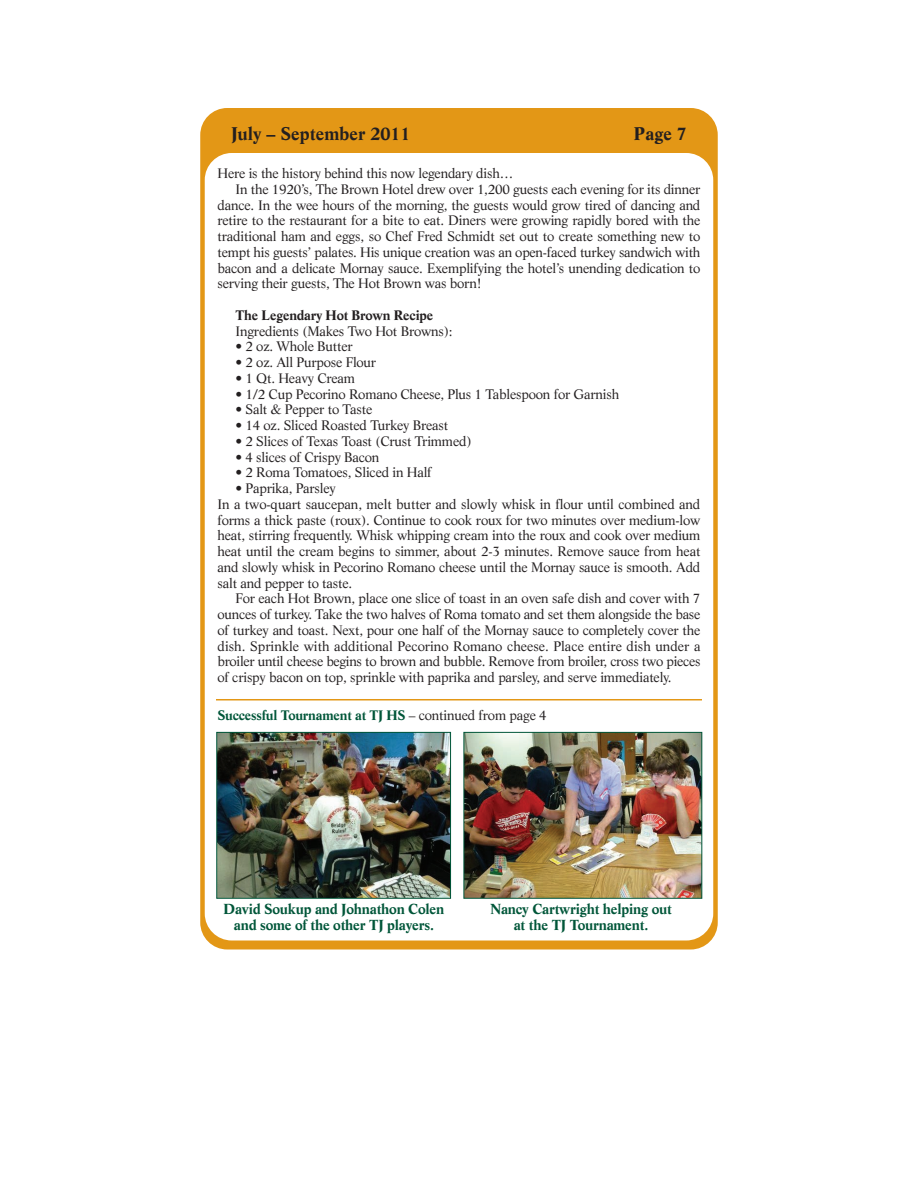
<style>
.page{position:relative;width:918px;height:1188px;background:#fff}
.page>*{position:absolute;margin:0;border:0;box-sizing:border-box;transform-origin:0 0}
.t1{font:700 18px "Life";color:#231f20}
.t2{font:700 14.25px/15.8px "Life";letter-spacing:-.015em;color:#005639;text-align:center}
.t3{font:13.5px/15.8px "Life";letter-spacing:-.015em;color:#231f20}
.t4{font:700 13.5px "Life";letter-spacing:-.015em;color:#005639}
.t5{font:700 13.5px "Life";letter-spacing:-.015em;color:#231f20}
.s1{font-weight:400;color:#231f20}
</style>
<div class="page">
<div style="left:200px;top:108px;width:518px;height:842px;background:#e39716;border-radius:27px"></div>
<div style="left:205px;top:153px;width:508px;height:787px;background:#fff;border-radius:27px"></div>
<img style="left:218px;top:734px;width:231px;height:163px">
<div style="left:216px;top:732px;width:235px;height:167px;border:1px solid #005639"></div>
<img style="left:466px;top:734px;width:234px;height:163px">
<div style="left:464px;top:732px;width:238px;height:167px;border:1px solid #005639"></div>
<hr style="left:216px;top:699px;width:486px;height:1px;background:#e39716">
<h1 class="t1" style="left:231px;top:126px;width:181px">July – September 2011</h1>
<h1 class="t1" style="left:634px;top:126px;width:55px">Page 7</h1>
<p class="t3" style="left:218px;top:167px;width:297px">Here is the history behind this now legendary dish…</p>
<p class="t3" style="left:236px;top:182px;width:467px">In the 1920’s, The Brown Hotel drew over 1,200 guests each evening for its dinner</p>
<p class="t3" style="left:218px;top:198px;width:485px">dance. In the wee hours of the morning, the guests would grow tired of dancing and</p>
<p class="t3" style="left:218px;top:214px;width:485px">retire to the restaurant for a bite to eat. Diners were growing rapidly bored with the</p>
<p class="t3" style="left:218px;top:230px;width:485px">traditional ham and eggs, so Chef Fred Schmidt set out to create something new to</p>
<p class="t3" style="left:217px;top:245px;width:484px">tempt his guests’ palates. His unique creation was an open-faced turkey sandwich with</p>
<p class="t3" style="left:218px;top:261px;width:485px">bacon and a delicate Mornay sauce. Exemplifying the hotel’s unending dedication to</p>
<p class="t3" style="left:218px;top:277px;width:266px">serving their guests, The Hot Brown was born!</p>
<p class="t5" style="left:236px;top:310px;width:199px">The Legendary Hot Brown Recipe</p>
<p class="t3" style="left:236px;top:324px;width:219px">Ingredients (Makes Two Hot Browns):</p>
<p class="t3" style="left:236px;top:340px;width:119px">• 2 oz. Whole Butter</p>
<p class="t3" style="left:236px;top:356px;width:142px">• 2 oz. All Purpose Flour</p>
<p class="t3" style="left:236px;top:371px;width:121px">• 1 Qt. Heavy Cream</p>
<p class="t3" style="left:236px;top:387px;width:385px">• 1/2 Cup Pecorino Romano Cheese, Plus 1 Tablespoon for Garnish</p>
<p class="t3" style="left:236px;top:403px;width:138px">• Salt &amp; Pepper to Taste</p>
<p class="t3" style="left:236px;top:419px;width:214px">• 14 oz. Sliced Roasted Turkey Breast</p>
<p class="t3" style="left:236px;top:434px;width:238px">• 2 Slices of Texas Toast (Crust Trimmed)</p>
<p class="t3" style="left:236px;top:450px;width:145px">• 4 slices of Crispy Bacon</p>
<p class="t3" style="left:236px;top:466px;width:198px">• 2 Roma Tomatoes, Sliced in Half</p>
<p class="t3" style="left:217px;top:482px;width:485px;text-indent:18px">• Paprika, Parsley<br>In a two-quart saucepan, melt butter and slowly whisk in flour until combined and forms a thick paste (roux). Continue to cook roux for two minutes over medium-low heat, stirring frequently. Whisk whipping cream into the roux and cook over medium heat until the cream begins to simmer, about 2-3 minutes. Remove sauce from heat and slowly whisk in Pecorino Romano cheese until the Mornay sauce is smooth. Add salt and pepper to taste.</p>
<p class="t3" style="left:217px;top:592px;width:485px;text-align:justify;text-indent:18px">For each Hot Brown, place one slice of toast in an oven safe dish and cover with 7 ounces of turkey. Take the two halves of Roma tomato and set them alongside the base of turkey and toast. Next, pour one half of the Mornay sauce to completely cover the dish. Sprinkle with additional Pecorino Romano cheese. Place entire dish under a broiler until cheese begins to brown and bubble. Remove from broiler, cross two pieces of crispy bacon on top, sprinkle with paprika and parsley, and serve immediately.</p>
<p class="t4" style="left:218px;top:710px;width:331px">Successful Tournament at TJ HS <span class="s1">– continued from page 4</span></p>
<p class="t2" style="left:224px;top:902px;width:222px">David Soukup and Johnathon Colen and some of the other TJ players.</p>
<p class="t2" style="left:490px;top:902px;width:183px">Nancy Cartwright helping out at the TJ Tournament.</p>
</div>
